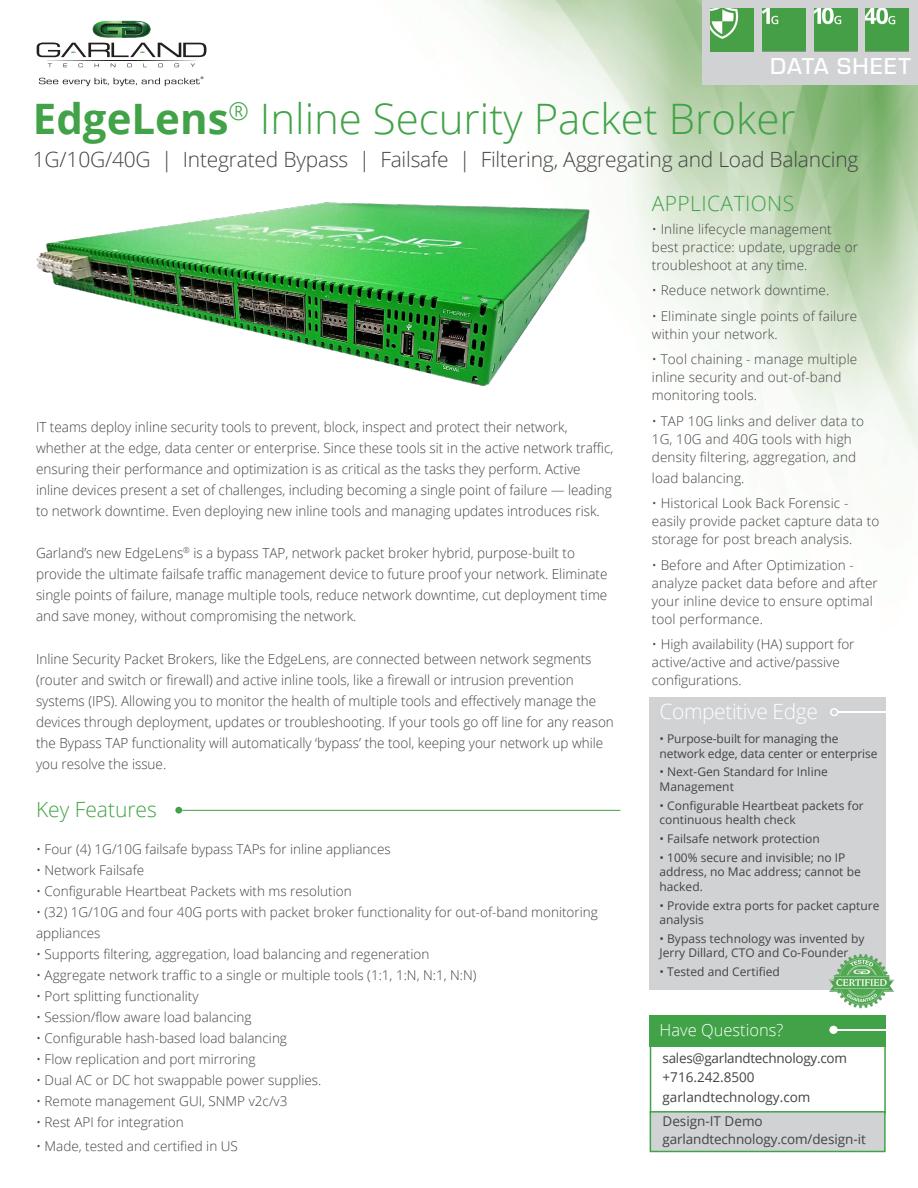
<style>
.page{position:relative;width:918px;height:1188px;background:#fff}
.page>*{position:absolute;margin:0;border:0;box-sizing:border-box;transform-origin:0 0}
.t1{font:300 42px "Open Sans";color:#41a247}
.t2{font:500 24px "Eurostile";letter-spacing:.05em;color:#fff}
.t3{font:300 21px "Open Sans";letter-spacing:-.01em;color:#434343}
.t4{font:300 21px "Open Sans";letter-spacing:-.02em;color:#fff}
.t5{font:300 21px "Open Sans";letter-spacing:.02em;color:#41a247}
.t6{font:300 21px "Open Sans";color:#41a247}
.t7{font:300 16.5px "Open Sans";color:#fff}
.t8{font:300 13.95px/21px "Open Sans";color:#434343}
.t9{font:300 13.5px/18px "Open Sans";color:#434343}
.t10{font:13.5px/19.5px "Open Sans";letter-spacing:-.01em;color:#434343}
.t11{font:12px/14.4px "Open Sans";color:#434343}
.t12{font:8.1px "Myriad Pro";color:#231f20}
.s1{font-weight:700}
</style>
<div class="page">
<img style="left:40px;top:0;width:878px;height:721px">
<hr style="left:182px;top:810px;width:438px;height:1px;background:#41a247">
<div style="left:175px;top:807px;width:7px;height:7px;background:#41a247;border-radius:50%"></div>
<div style="left:702px;top:0;width:216px;height:84px;background:#d1d2d4"></div>
<svg style="left:36px;top:42px;width:170px;height:25px"></svg>
<img style="left:93px;top:21px;width:1px;height:16px">
<img style="left:150px;top:21px;width:1px;height:16px">
<img style="left:94px;top:21px;width:56px;height:16px">
<svg style="left:39px;top:78px;width:161px;height:8px"></svg>
<img style="left:865px;top:8px;width:44px;height:43px">
<img style="left:36px;top:176px;width:559px;height:233px">
<img style="left:814px;top:8px;width:43px;height:43px">
<img style="left:762px;top:8px;width:44px;height:43px">
<img style="left:710px;top:8px;width:44px;height:43px">
<div style="left:650px;top:697px;width:236px;height:292px;background:#d1d2d4"></div>
<img style="left:829px;top:954px;width:65px;height:55px">
<div style="left:830px;top:708px;width:8px;height:8px;border:2px solid #fff;border-radius:50%"></div>
<hr style="left:837px;top:711px;width:81px;height:2px;background:#fff">
<div style="left:650px;top:1033px;width:236px;height:81px;border:2px solid #41a247"></div>
<div style="left:650px;top:1015px;width:236px;height:31px;background:#41a247"></div>
<div style="left:650px;top:1111px;width:236px;height:41px;background:#d1d2d4;border:2px solid #41a247"></div>
<div style="left:830px;top:1026px;width:7px;height:7px;background:#fff;border-radius:50%"></div>
<div style="left:829px;top:1026px;width:9px;height:8px;border:2px solid #fff;border-radius:50%"></div>
<hr style="left:836px;top:1029px;width:82px;height:2px;background:#fff">
<p class="t12" style="left:201px;top:75px;width:5px">®</p>
<p class="t2" style="left:770px;top:49px;width:142px">DATA SHEET</p>
<p class="t1" style="left:33px;top:90px;width:764px"><span class="s1">EdgeLens</span><sup>®</sup> Inline Security Packet Broker</p>
<p class="t3" style="left:33px;top:145px;width:827px">1G/10G/40G | Integrated Bypass | Failsafe | Filtering, Aggregating and Load Balancing</p>
<p class="t8" style="left:36px;top:416px;width:579px">IT teams deploy inline security tools to prevent, block, inspect and protect their network, whether at the edge, data center or enterprise. Since these tools sit in the active network traffic, ensuring their performance and optimization is as critical as the tasks they perform. Active inline devices present a set of challenges, including becoming a single point of failure — leading to network downtime. Even deploying new inline tools and managing updates introduces risk.</p>
<p class="t8" style="left:36px;top:542px;width:573px">Garland’s new EdgeLens<sup>®</sup> is a bypass TAP, network packet broker hybrid, purpose-built to provide the ultimate failsafe traffic management device to future proof your network. Eliminate single points of failure, manage multiple tools, reduce network downtime, cut deployment time and save money, without compromising the network.</p>
<p class="t8" style="left:36px;top:648px;width:579px">Inline Security Packet Brokers, like the EdgeLens, are connected between network segments (router and switch or firewall) and active inline tools, like a firewall or intrusion prevention systems (IPS). Allowing you to monitor the health of multiple tools and effectively manage the devices through deployment, updates or troubleshooting. If your tools go off line for any reason the Bypass TAP functionality will automatically ‘bypass’ the tool, keeping your network up while you resolve the issue.</p>
<p class="t6" style="left:36px;top:795px;width:122px">Key Features</p>
<p class="t9" style="left:36px;top:840px;width:356px">• Four (4) 1G/10G failsafe bypass TAPs for inline appliances</p>
<p class="t9" style="left:36px;top:861px;width:110px">• Network Failsafe</p>
<p class="t9" style="left:36px;top:882px;width:317px">• Configurable Heartbeat Packets with ms resolution</p>
<p class="t9" style="left:36px;top:901px;width:563px;line-height:21px">• (32) 1G/10G and four 40G ports with packet broker functionality for out-of-band monitoring appliances</p>
<p class="t9" style="left:36px;top:945px;width:395px">• Supports filtering, aggregation, load balancing and regeneration</p>
<p class="t9" style="left:36px;top:966px;width:442px">• Aggregate network traffic to a single or multiple tools (1:1, 1:N, N:1, N:N)</p>
<p class="t9" style="left:36px;top:987px;width:164px">• Port splitting functionality</p>
<p class="t9" style="left:36px;top:1008px;width:217px">• Session/flow aware load balancing</p>
<p class="t9" style="left:36px;top:1029px;width:253px">• Configurable hash-based load balancing</p>
<p class="t9" style="left:36px;top:1050px;width:221px">• Flow replication and port mirroring</p>
<p class="t9" style="left:36px;top:1071px;width:287px">• Dual AC or DC hot swappable power supplies.</p>
<p class="t9" style="left:36px;top:1092px;width:253px">• Remote management GUI, SNMP v2c/v3</p>
<p class="t9" style="left:36px;top:1113px;width:149px">• Rest API for integration</p>
<p class="t9" style="left:36px;top:1137px;width:203px">• Made, tested and certified in US</p>
<p class="t5" style="left:652px;top:189px;width:144px">APPLICATIONS</p>
<p class="t9" style="left:652px;top:220px;width:208px">• Inline lifecycle management best practice: update, upgrade or troubleshoot at any time.</p>
<p class="t9" style="left:652px;top:281px;width:179px">• Reduce network downtime.</p>
<p class="t9" style="left:652px;top:307px;width:207px">• Eliminate single points of failure within your network.</p>
<p class="t9" style="left:652px;top:350px;width:207px">• Tool chaining - manage multiple inline security and out-of-band monitoring tools.</p>
<p class="t9" style="left:652px;top:412px;width:214px">• TAP 10G links and deliver data to<br>1G, 10G and 40G tools with high density filtering, aggregation, and</p>
<p class="t9" style="left:652px;top:469px;width:94px">load balancing.</p>
<p class="t9" style="left:652px;top:494px;width:229px">• Historical Look Back Forensic - easily provide packet capture data to storage for post breach analysis.</p>
<p class="t9" style="left:652px;top:556px;width:227px">• Before and After Optimization - analyze packet data before and after your inline device to ensure optimal tool performance.</p>
<p class="t9" style="left:652px;top:635px;width:204px">• High availability (HA) support for active/active and active/passive configurations.</p>
<p class="t4" style="left:660px;top:697px;width:160px">Competitive Edge</p>
<p class="t11" style="left:660px;top:731px;width:219px">• Purpose-built for managing the network edge, data center or enterprise</p>
<p class="t11" style="left:660px;top:765px;width:170px">• Next-Gen Standard for Inline<br>Management</p>
<p class="t11" style="left:660px;top:798px;width:206px">• Configurable Heartbeat packets for continuous health check</p>
<p class="t11" style="left:660px;top:831px;width:162px">• Failsafe network protection</p>
<p class="t11" style="left:660px;top:850px;width:203px">• 100% secure and invisible; no IP address, no Mac address; cannot be hacked.</p>
<p class="t11" style="left:660px;top:898px;width:221px">• Provide extra ports for packet capture analysis</p>
<p class="t11" style="left:660px;top:931px;width:206px">• Bypass technology was invented by<br>Jerry Dillard, CTO and Co-Founder</p>
<p class="t11" style="left:660px;top:964px;width:122px">• Tested and Certified</p>
<p class="t7" style="left:660px;top:1018px;width:125px">Have Questions?</p>
<p class="t10" style="left:663px;top:1048px;width:186px">sales@garlandtechnology.com +716.242.8500 garlandtechnology.com</p>
<p class="t10" style="left:663px;top:1111px;width:102px">Design-IT Demo</p>
<p class="t10" style="left:663px;top:1129px;width:205px">garlandtechnology.com/design-it</p>
</div>
